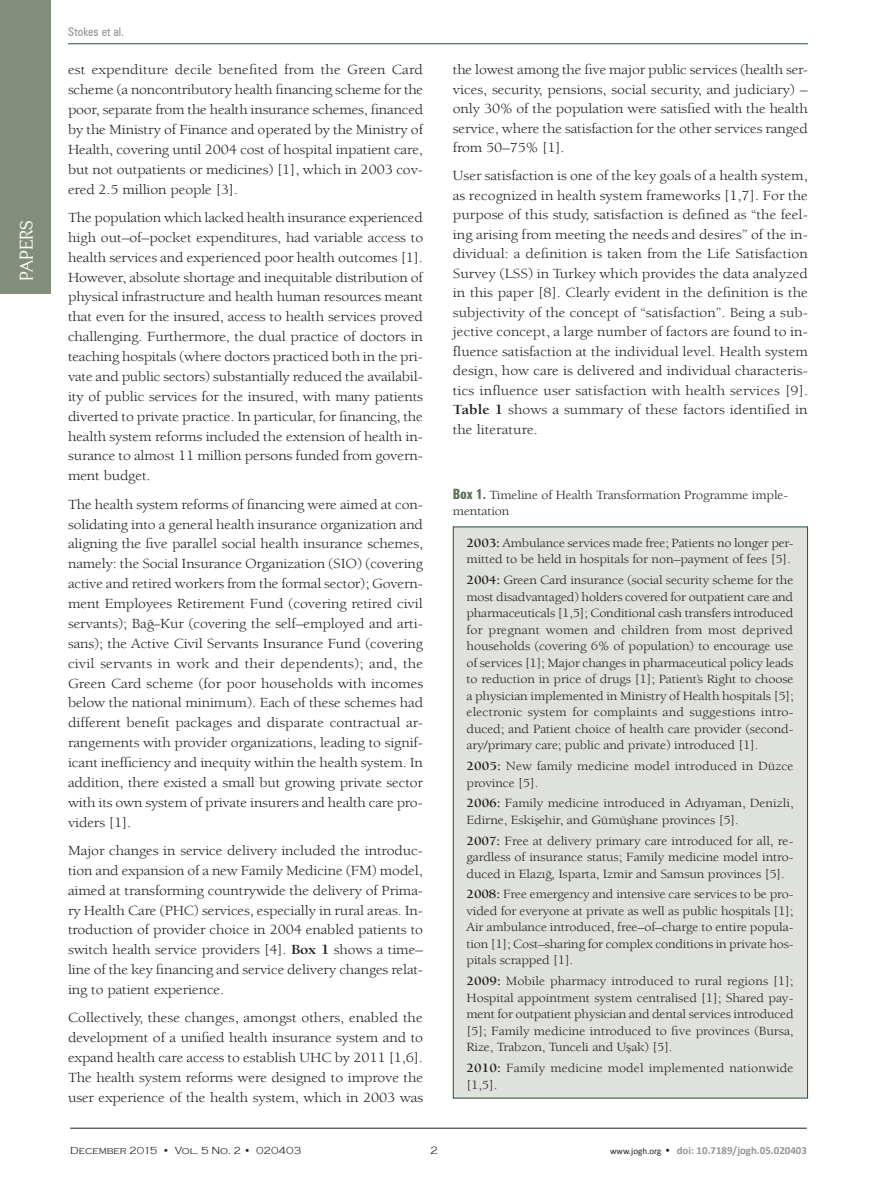
<style>
.page{position:relative;width:893px;height:1191px;background:#fff}
.page>*{position:absolute;margin:0;border:0;box-sizing:border-box;transform-origin:0 0}
.t1{font:18px "Centabel";color:#fff}
.t2{font:14.25px/19.8px "Berkeley Std";letter-spacing:-.01em;color:#231f20;text-align:justify;scale:1.11 1}
.t3{font:12.9px/16.5px "Berkeley Std";letter-spacing:-.01em;color:#231f20;scale:1.11 1}
.t4{font:condensed 12px "Zurich BT";color:#939598}
.t5{font:700 10.95px "Calibri";color:#939598}
.t6{font:300 10.95px "Copperplate Gothic";color:#231f20}
.t7{font:300 10.5px "Copperplate Gothic";color:#231f20}
.s1{font-weight:700}
.s2{font-family:"Zurich BT";font-weight:700;font-stretch:extra-condensed;font-size:14.25px;color:#5f6f5b}
.s3{font-weight:400;font-size:9px;color:#231f20}
.s4{font-family:"Copperplate Gothic";font-weight:300;color:#231f20}
</style>
<div class="page">
<hr style="left:70px;top:1128px;width:737px;height:1px;background:#231f20">
<div style="left:0;top:0;width:51px;height:293px;background:#838d7c"></div>
<hr style="left:68px;top:44px;width:740px;height:1px;background:#244d32">
<div style="left:453px;top:526px;width:355px;height:572px;background:#dfe1dd;border:1px solid #244d32"></div>
<p class="t1" style="left:13px;top:281px;width:103px;rotate:-90deg">VIEWPOINTS</p>
<p class="t1" style="left:16px;top:281px;width:62px;rotate:-90deg">Papers</p>
<p class="t4" style="left:68px;top:25px;width:57px">Stokes et al.</p>
<p class="t2" style="left:68px;top:60px;width:322px">est expenditure decile benefited from the Green Card scheme (a noncontributory health financing scheme for the poor, separate from the health insurance schemes, financed by the Ministry of Finance and operated by the Ministry of Health, covering until 2004 cost of hospital inpatient care, but not outpatients or medicines) [1], which in 2003 cov&shy;ered 2.5 million people [3].</p>
<p class="t2" style="left:68px;top:208px;width:322px">The population which lacked health insurance experienced high out–of–pocket expenditures, had variable access to health services and experienced poor health outcomes [1].<br>However, absolute shortage and inequitable distribution of physical infrastructure and health human resources meant that even for the insured, access to health services proved challenging. Furthermore, the dual practice of doctors in teaching hospitals (where doctors practiced both in the pri&shy;vate and public sectors) substantially reduced the availabil&shy;ity of public services for the insured, with many patients diverted to private practice. In particular, for financing, the health system reforms included the extension of health in&shy;surance to almost 11 million persons funded from govern&shy;ment budget.</p>
<p class="t2" style="left:68px;top:494px;width:321px">The health system reforms of financing were aimed at con&shy;solidating into a general health insurance organization and aligning the five parallel social health insurance schemes, namely: the Social Insurance Organization (SIO) (covering active and retired workers from the formal sector); Govern&shy;ment Employees Retirement Fund (covering retired civil servants); Bag˘–Kur (covering the self–employed and arti&shy;sans); the Active Civil Servants Insurance Fund (covering civil servants in work and their dependents); and, the Green Card scheme (for poor households with incomes below the national minimum). Each of these schemes had different benefit packages and disparate contractual ar&shy;rangements with provider organizations, leading to signif&shy;icant inefficiency and inequity within the health system. In addition, there existed a small but growing private sector with its own system of private insurers and health care pro&shy;viders [1].</p>
<p class="t2" style="left:68px;top:841px;width:321px">Major changes in service delivery included the introduc&shy;tion and expansion of a new Family Medicine (FM) model, aimed at transforming countrywide the delivery of Prima&shy;ry Health Care (PHC) services, especially in rural areas. In&shy;troduction of provider choice in 2004 enabled patients to switch health service providers [4]. <span class="s1">Box 1</span> shows a time– line of the key financing and service delivery changes relat&shy;ing to patient experience.</p>
<p class="t2" style="left:68px;top:1008px;width:321px">Collectively, these changes, amongst others, enabled the development of a unified health insurance system and to expand health care access to establish UHC by 2011 [1,6].<br>The health system reforms were designed to improve the user experience of the health system, which in 2003 was</p>
<p class="t2" style="left:453px;top:60px;width:321px">the lowest among the five major public services (health ser&shy;vices, security, pensions, social security, and judiciary) – only 30% of the population were satisfied with the health service, where the satisfaction for the other services ranged from 50–75% [1].</p>
<p class="t2" style="left:453px;top:166px;width:322px">User satisfaction is one of the key goals of a health system, as recognized in health system frameworks [1,7]. For the purpose of this study, satisfaction is defined as “the feel&shy;ing arising from meeting the needs and desires” of the in&shy;dividual: a definition is taken from the Life Satisfaction Survey (LSS) in Turkey which provides the data analyzed in this paper [8]. Clearly evident in the definition is the subjectivity of the concept of “satisfaction”. Being a sub&shy;jective concept, a large number of factors are found to in&shy;fluence satisfaction at the individual level. Health system design, how care is delivered and individual characteris&shy;tics influence user satisfaction with health services [9].<br><span class="s1">Table 1</span> shows a summary of these factors identified in the literature.</p>
<p class="t3" style="left:453px;top:488px;width:304px;line-height:15.8px"><span class="s2">Box 1.</span> Timeline of Health Transformation Programme imple&shy;mentation</p>
<p class="t3" style="left:467px;top:535px;width:296px"><span class="s1">2003:</span> Ambulance services made free; Patients no longer per&shy;mitted to be held in hospitals for non–payment of fees [5].</p>
<p class="t3" style="left:467px;top:572px;width:296px;text-align:justify"><span class="s1">2004:</span> Green Card insurance (social security scheme for the most disadvantaged) holders covered for outpatient care and pharmaceuticals [1,5]; Conditional cash transfers introduced for pregnant women and children from most deprived households (covering 6% of population) to encourage use of services [1]; Major changes in pharmaceutical policy leads to reduction in price of drugs [1]; Patient’s Right to choose a physician implemented in Ministry of Health hospitals [5]; electronic system for complaints and suggestions intro&shy;duced; and Patient choice of health care provider (second&shy;ary/primary care; public and private) introduced [1].</p>
<p class="t3" style="left:467px;top:758px;width:296px"><span class="s1">2005:</span> New family medicine model introduced in Düzce province [5].</p>
<p class="t3" style="left:467px;top:795px;width:296px"><span class="s1">2006:</span> Family medicine introduced in Adıyaman, Denizli,<br>Edirne, Eskis¸ehir, and Gümüs¸hane provinces [5].</p>
<p class="t3" style="left:467px;top:832px;width:296px;text-align:justify"><span class="s1">2007:</span> Free at delivery primary care introduced for all, re&shy;gardless of insurance status; Family medicine model intro&shy;duced in Elazıg˘, Isparta, Izmir and Samsun provinces [5].</p>
<p class="t3" style="left:467px;top:886px;width:296px;text-align:justify"><span class="s1">2008:</span> Free emergency and intensive care services to be pro&shy;vided for everyone at private as well as public hospitals [1]; Air ambulance introduced, free–of–charge to entire popula&shy;tion [1]; Cost–sharing for complex conditions in private hos&shy;pitals scrapped [1].</p>
<p class="t3" style="left:467px;top:973px;width:296px;text-align:justify"><span class="s1">2009:</span> Mobile pharmacy introduced to rural regions [1]; Hospital appointment system centralised [1]; Shared pay&shy;ment for outpatient physician and dental services introduced [5]; Family medicine introduced to five provinces (Bursa, Rize, Trabzon, Tunceli and Us¸ak) [5].</p>
<p class="t3" style="left:467px;top:1060px;width:296px"><span class="s1">2010:</span> Family medicine model implemented nationwide [1,5].</p>
<p class="t7" style="left:70px;top:1144px;width:233px">December 2015 • Vol. 5 No. 2 • 020403</p>
<p class="t6" style="left:430px;top:1144px;width:9px">2</p>
<p class="t5" style="left:610px;top:1143px;width:198px"><span class="s3">www.jogh.org</span> <span class="s4">•</span> doi: 10.7189/jogh.05.020403</p>
</div>
